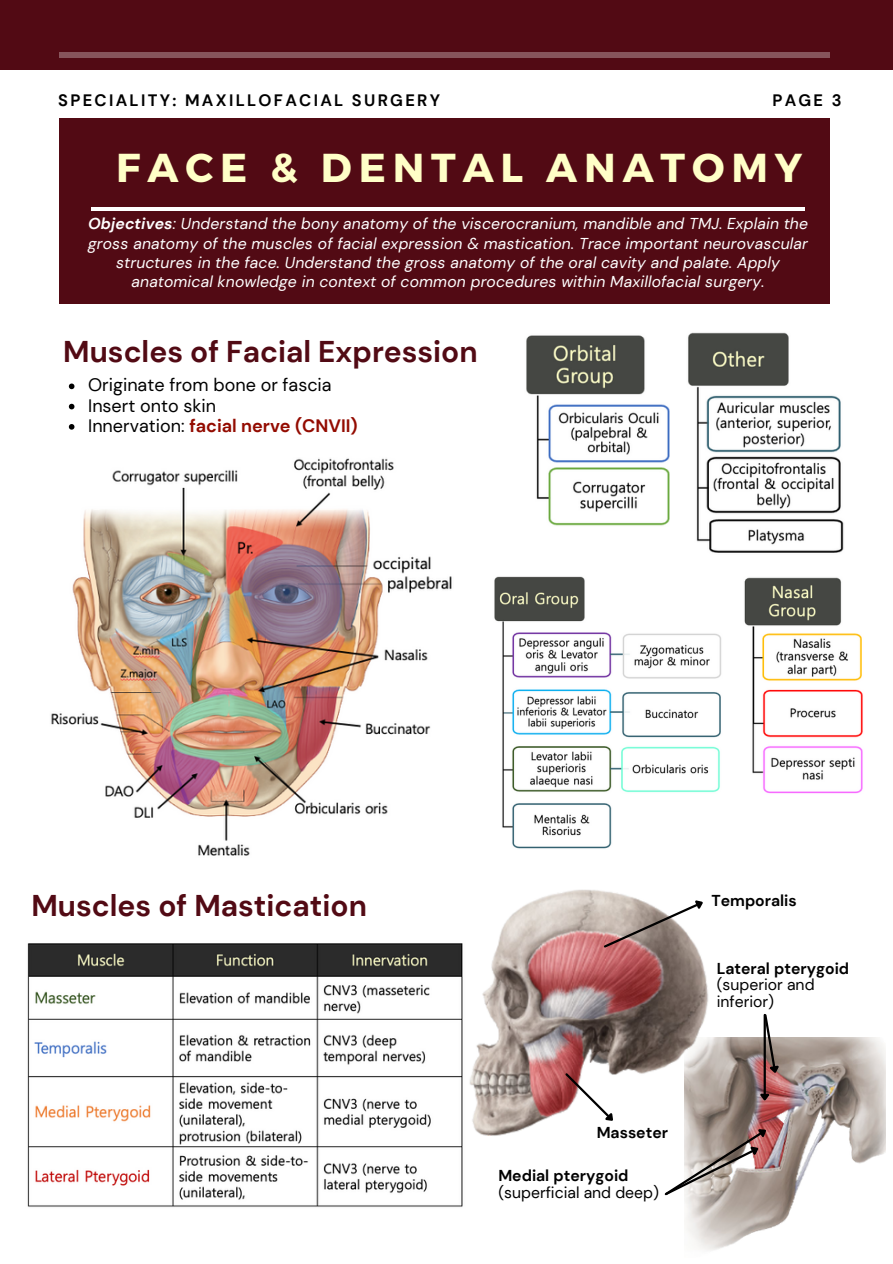
<style>
.page{position:relative;width:893px;height:1264px;background:#fff}
.page>*{position:absolute;margin:0;border:0;box-sizing:border-box;transform-origin:0 0}
.t1{font:700 40.35px "Montserrat";letter-spacing:.17em;color:#ffffc7}
.t2{font:700 30px "DM Sans";color:#520a14}
.t3{font:18px "DM Sans";color:#000}
.t4{font:700 18px "DM Sans";color:#930b00}
.t5{font:700 16.5px "DM Sans";letter-spacing:.14em;color:#000}
.t6{font:italic 15.75px/19px "DM Sans";letter-spacing:.01em;color:#fff;text-align:center}
.t7{font:15.75px/16.8px "DM Sans";color:#000}
.t8{font:700 15.75px "DM Sans";color:#000}
.s1{font-weight:700}
.s2{font-weight:400;color:#000}
</style>
<div class="page">
<div style="left:0;top:0;width:892px;height:1262px;background:#520a14"></div>
<div style="left:0;top:70px;width:892px;height:1192px;background:#fff"></div>
<div style="left:60px;top:119px;width:770px;height:185px;background:#520a14"></div>
<hr style="left:92px;top:207px;width:712px;height:3px;background:#fff">
<hr style="left:60px;top:53px;width:770px;height:4px;background:#87555c">
<svg style="left:69px;top:383px;width:5px;height:6px"></svg>
<svg style="left:69px;top:404px;width:5px;height:5px"></svg>
<svg style="left:69px;top:424px;width:5px;height:5px"></svg>
<img style="left:51px;top:458px;width:401px;height:398px">
<img style="left:526px;top:335px;width:144px;height:191px">
<img style="left:688px;top:332px;width:156px;height:221px">
<img style="left:494px;top:576px;width:227px;height:273px">
<img style="left:744px;top:577px;width:119px;height:217px">
<img style="left:27px;top:943px;width:436px;height:264px">
<img style="left:684px;top:1037px;width:201px;height:213px">
<img style="left:462px;top:889px;width:259px;height:255px">
<svg style="left:602px;top:895px;width:106px;height:54px"></svg>
<hr style="left:763px;top:1014px;width:2px;height:79px;background:#000">
<svg style="left:756px;top:1091px;width:15px;height:12px"></svg>
<svg style="left:762px;top:1014px;width:20px;height:62px"></svg>
<svg style="left:662px;top:1123px;width:110px;height:74px"></svg>
<svg style="left:563px;top:1071px;width:56px;height:56px"></svg>
<p class="t5" style="left:58px;top:90px;width:383px">SPECIALITY: MAXILLOFACIAL SURGERY</p>
<p class="t5" style="left:772px;top:90px;width:71px">PAGE 3</p>
<p class="t1" style="left:116px;top:142px;width:687px">FACE &amp; DENTAL ANATOMY</p>
<p class="t6" style="left:88px;top:214px;width:721px"><span class="s1">Objectives</span>: Understand the bony anatomy of the viscerocranium, mandible and TMJ. Explain the gross anatomy of the muscles of facial expression &amp; mastication. Trace important neurovascular structures in the face. Understand the gross anatomy of the oral cavity and palate. Apply anatomical knowledge in context of common procedures within Maxillofacial surgery.</p>
<p class="t2" style="left:63px;top:332px;width:416px">Muscles of Facial Expression</p>
<p class="t3" style="left:88px;top:373px;width:245px">Originate from bone or fascia</p>
<p class="t3" style="left:88px;top:394px;width:129px">Insert onto skin</p>
<p class="t4" style="left:88px;top:414px;width:271px"><span class="s2">Innervation:</span> facial nerve (CNVII)</p>
<p class="t2" style="left:31px;top:885px;width:337px">Muscles of Mastication</p>
<p class="t8" style="left:711px;top:890px;width:87px">Temporalis</p>
<p class="t8" style="left:596px;top:1122px;width:73px">Masseter</p>
<p class="t7" style="left:498px;top:1167px;width:162px"><span class="s1">Medial pterygoid </span>(superficial and deep)</p>
<p class="t7" style="left:716px;top:959px;width:134px"><span class="s1">Lateral pterygoid </span>(superior and inferior)</p>
</div>
